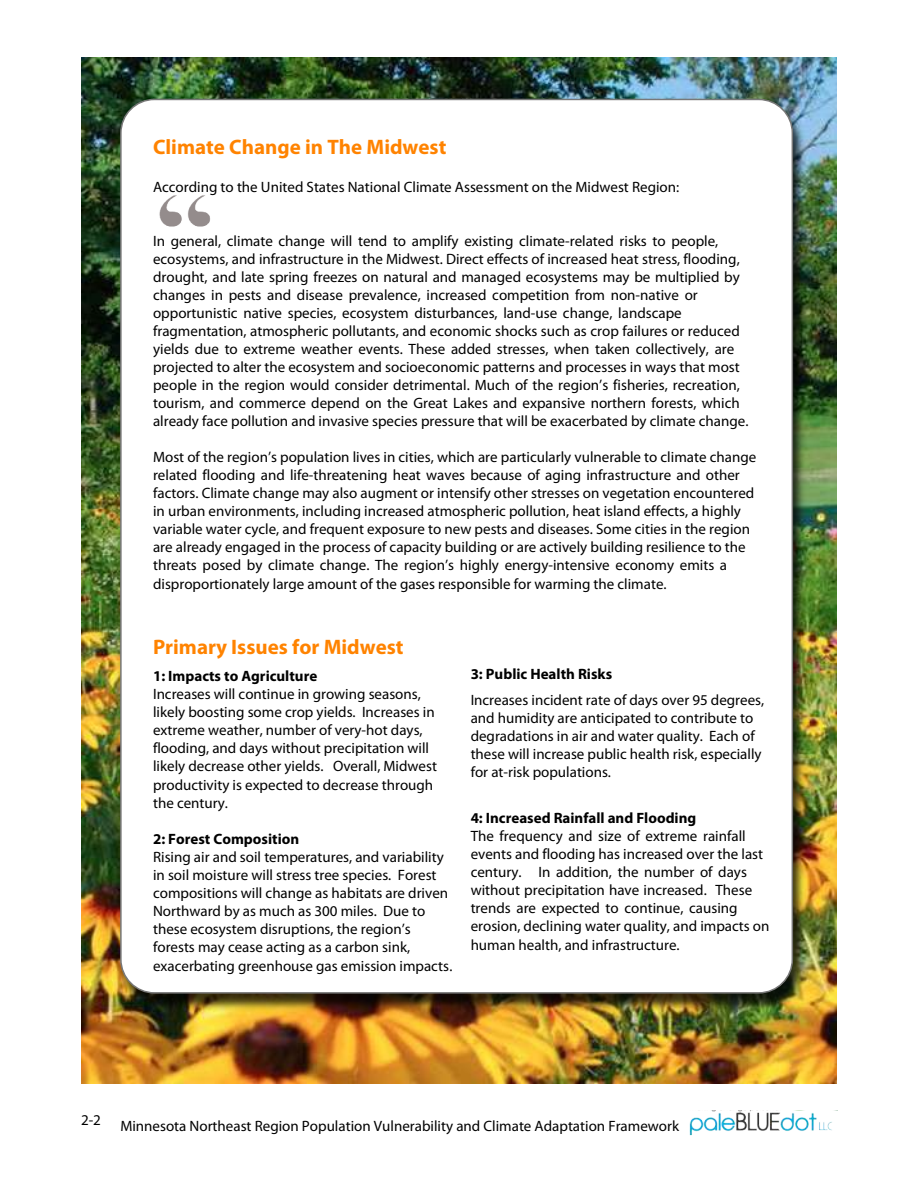
<style>
.page{position:relative;width:918px;height:1188px;background:#fff}
.page>*{position:absolute;margin:0;border:0;box-sizing:border-box;transform-origin:0 0}
.t1{font:700 21px "Myriad Pro";color:#ff8300}
.t2{font:15px/18px "Myriad Pro";color:#000}
.t3{font:700 15px "Myriad Pro";color:#000}
.s1{font-family:"Century Gothic"}
</style>
<div class="page">
<img style="left:81px;top:57px;width:756px;height:1026px">
<img style="left:99px;top:77px;width:715px;height:937px">
<div style="left:120px;top:99px;width:673px;height:895px;background:#fff;border:2px solid #787878;border-radius:34px"></div>
<img style="left:159px;top:195px;width:51px;height:32px">
<img style="left:690px;top:1111px;width:142px;height:25px">
<h1 class="t1" style="left:153px;top:138px;width:295px">Climate Change in The Midwest</h1>
<p class="t2" style="left:153px;top:179px;width:528px">According to the United States National Climate Assessment on the Midwest Region:</p>
<p class="t2" style="left:153px;top:233px;width:597px">In general, climate change will tend to amplify existing climate-related risks to people, ecosystems, and infrastructure in the Midwest. Direct effects of increased heat stress, flooding, drought, and late spring freezes on natural and managed ecosystems may be multiplied by changes in pests and disease prevalence, increased competition from non-native or opportunistic native species, ecosystem disturbances, land-use change, landscape fragmentation, atmospheric pollutants, and economic shocks such as crop failures or reduced yields due to extreme weather events. These added stresses, when taken collectively, are projected to alter the ecosystem and socioeconomic patterns and processes in ways that most people in the region would consider detrimental. Much of the region’s fisheries, recreation, tourism, and commerce depend on the Great Lakes and expansive northern forests, which already face pollution and invasive species pressure that will be exacerbated by climate change.</p>
<p class="t2" style="left:153px;top:449px;width:605px">Most of the region’s population lives in cities, which are particularly vulnerable to climate change related flooding and life-threatening heat waves because of aging infrastructure and other factors. Climate change may also augment or intensify other stresses on vegetation encountered in urban environments, including increased atmospheric pollution, heat island effects, a highly variable water cycle, and frequent exposure to new pests and diseases. Some cities in the region are already engaged in the process of capacity building or are actively building resilience to the threats posed by climate change. The region’s highly energy-intensive economy emits a disproportionately large amount of the gases responsible for warming the climate.</p>
<h1 class="t1" style="left:153px;top:638px;width:252px">Primary Issues for Midwest</h1>
<p class="t3" style="left:153px;top:670px;width:166px">1: Impacts to Agriculture</p>
<p class="t2" style="left:153px;top:687px;width:285px">Increases will continue in growing seasons, likely boosting some crop yields. Increases in extreme weather, number of very-hot days, flooding, and days without precipitation will likely decrease other yields. Overall, Midwest productivity is expected to decrease through the century.</p>
<p class="t3" style="left:153px;top:833px;width:148px">2: Forest Composition</p>
<p class="t2" style="left:153px;top:849px;width:302px">Rising air and soil temperatures, and variability in soil moisture will stress tree species. Forest compositions will change as habitats are driven Northward by as much as 300 miles. Due to these ecosystem disruptions, the region’s forests may cease acting as a carbon sink, exacerbating greenhouse gas emission impacts<span class="s1">.</span></p>
<p class="t3" style="left:471px;top:668px;width:143px">3: Public Health Risks</p>
<p class="t2" style="left:471px;top:692px;width:295px">Increases incident rate of days over 95 degrees, and humidity are anticipated to contribute to degradations in air and water quality. Each of these will increase public health risk, especially for at-risk populations.</p>
<p class="t3" style="left:471px;top:812px;width:227px">4: Increased Rainfall and Flooding</p>
<p class="t2" style="left:471px;top:829px;width:300px">The frequency and size of extreme rainfall events and flooding has increased over the last century. In addition, the number of days without precipitation have increased. These trends are expected to continue, causing erosion, declining water quality, and impacts on human health, and infrastructure.</p>
<p class="t2" style="left:81px;top:1112px;width:21px">2-2</p>
<p class="t2" style="left:120px;top:1118px;width:560px">Minnesota Northeast Region Population Vulnerability and Climate Adaptation Framework</p>
</div>
